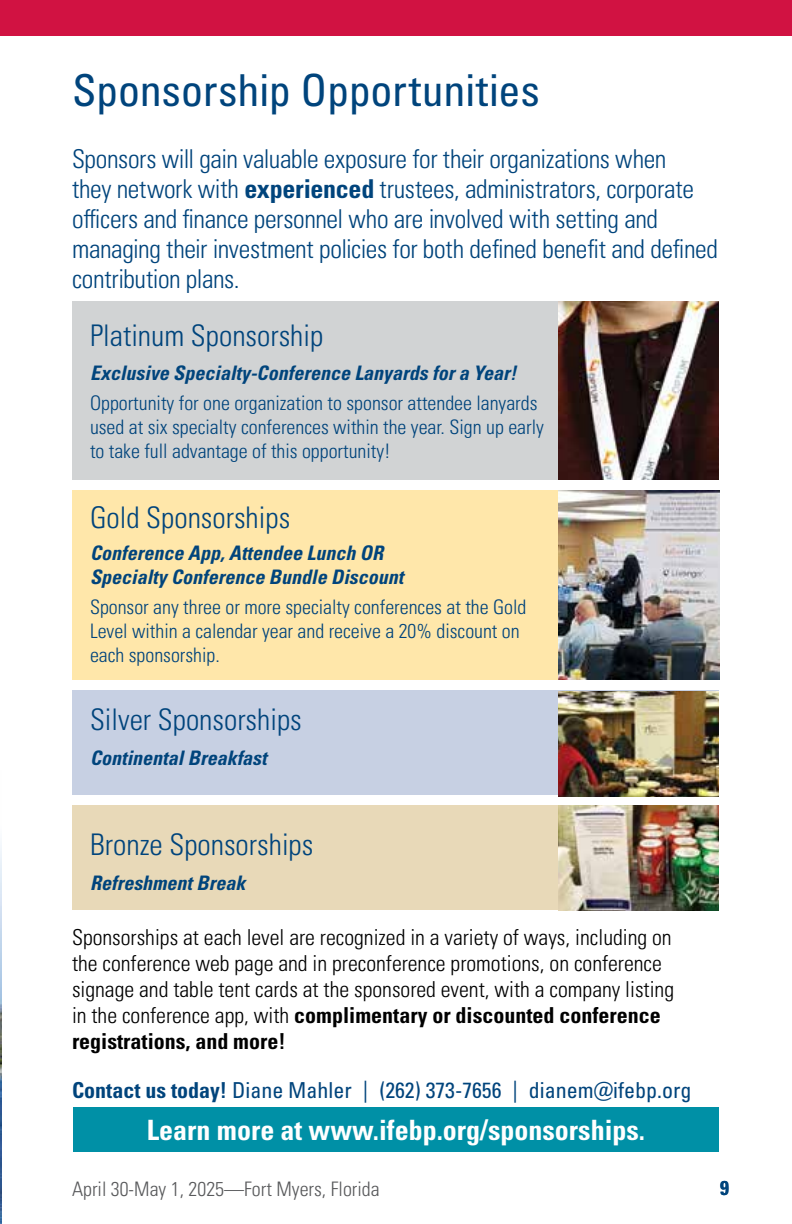
<style>
.page{position:relative;width:792px;height:1224px;background:#fff}
.page>*{position:absolute;margin:0;border:0;box-sizing:border-box;transform-origin:0 0}
.t1{font:condensed 44px "Univers LT Pro";letter-spacing:-.005em;color:#00447c}
.t2{font:300 condensed 29.8px "Univers LT Pro";color:#00447c}
.t3{font:700 condensed 28px "Univers LT Pro";color:#fff}
.t4{font:300 condensed 26px/30px "Univers LT Pro";letter-spacing:-.015em;color:#00447c}
.t5{font:300 condensed 22px/26px "Univers LT Pro";color:#000}
.t6{font:condensed 22px "Univers LT Pro";color:#00447c}
.t7{font:300 condensed 20px/24px "Univers LT Pro";color:#00447c}
.t8{font:italic 700 condensed 20px/24px "Univers LT Pro";color:#00447c}
.t9{font:300 condensed 20px "Univers LT Pro";color:#58595b}
.t10{font:700 condensed 20px "Univers LT Pro";color:#00447c}
.s1{font-weight:700}
</style>
<div class="page">
<hr style="left:0;top:0;width:1px;height:36px;background:#d11242">
<div style="left:1px;top:0;width:791px;height:36px;background:#d11242"></div>
<img style="left:0;top:843px;width:1px;height:381px">
<div style="left:73px;top:1107px;width:646px;height:45px;background:#0090a6"></div>
<div style="left:72px;top:806px;width:647px;height:104px;background:#e8d9b8"></div>
<img style="left:559px;top:806px;width:160px;height:104px">
<div style="left:72px;top:690px;width:647px;height:105px;background:#c7d0e3"></div>
<img style="left:559px;top:692px;width:160px;height:104px">
<div style="left:72px;top:301px;width:647px;height:178px;background:#d1d3d4"></div>
<img style="left:559px;top:301px;width:160px;height:178px">
<div style="left:72px;top:490px;width:647px;height:190px;background:#ffe7aa"></div>
<img style="left:559px;top:490px;width:160px;height:190px">
<h1 class="t1" style="left:72px;top:62px;width:469px">Sponsorship Opportunities</h1>
<p class="t4" style="left:72px;top:143px;width:648px">Sponsors will gain valuable exposure for their organizations when<br>they network with <span class="s1">experienced</span> trustees, administrators, corporate officers and finance personnel who are involved with setting and managing their investment policies for both defined benefit and defined contribution plans.</p>
<h2 class="t2" style="left:90px;top:315px;width:235px">Platinum Sponsorship</h2>
<p class="t8" style="left:90px;top:361px;width:428px">Exclusive Specialty-Conference Lanyards for a Year!</p>
<p class="t7" style="left:90px;top:390px;width:455px">Opportunity for one organization to sponsor attendee lanyards used at six specialty conferences within the year. Sign up early to take full advantage of this opportunity!</p>
<h2 class="t2" style="left:90px;top:497px;width:202px">Gold Sponsorships</h2>
<p class="t8" style="left:90px;top:540px;width:315px">Conference App, Attendee Lunch OR<br>Specialty Conference Bundle Discount</p>
<p class="t7" style="left:90px;top:594px;width:438px">Sponsor any three or more specialty conferences at the Gold<br>Level within a calendar year and receive a 20% discount on each sponsorship.</p>
<h2 class="t2" style="left:90px;top:700px;width:213px">Silver Sponsorships</h2>
<p class="t8" style="left:90px;top:745px;width:178px">Continental Breakfast</p>
<h2 class="t2" style="left:90px;top:825px;width:225px">Bronze Sponsorships</h2>
<p class="t8" style="left:90px;top:870px;width:157px">Refreshment Break</p>
<p class="t5" style="left:72px;top:923px;width:604px">Sponsorships at each level are recognized in a variety of ways, including on the conference web page and in preconference promotions, on conference signage and table tent cards at the sponsored event, with a company listing in the conference app, with <span class="s1">complimentary or discounted conference registrations, and more!</span></p>
<p class="t6" style="left:72px;top:1076px;width:621px"><span class="s1">Contact us today!</span> Diane Mahler | (262) 373-7656 | dianem@ifebp.org</p>
<p class="t3" style="left:147px;top:1113px;width:500px">Learn more at www.ifebp.org/sponsorships.</p>
<p class="t9" style="left:72px;top:1176px;width:309px">April 30-May 1, 2025—Fort Myers, Florida</p>
<p class="t10" style="left:720px;top:1176px;width:10px">9</p>
</div>
